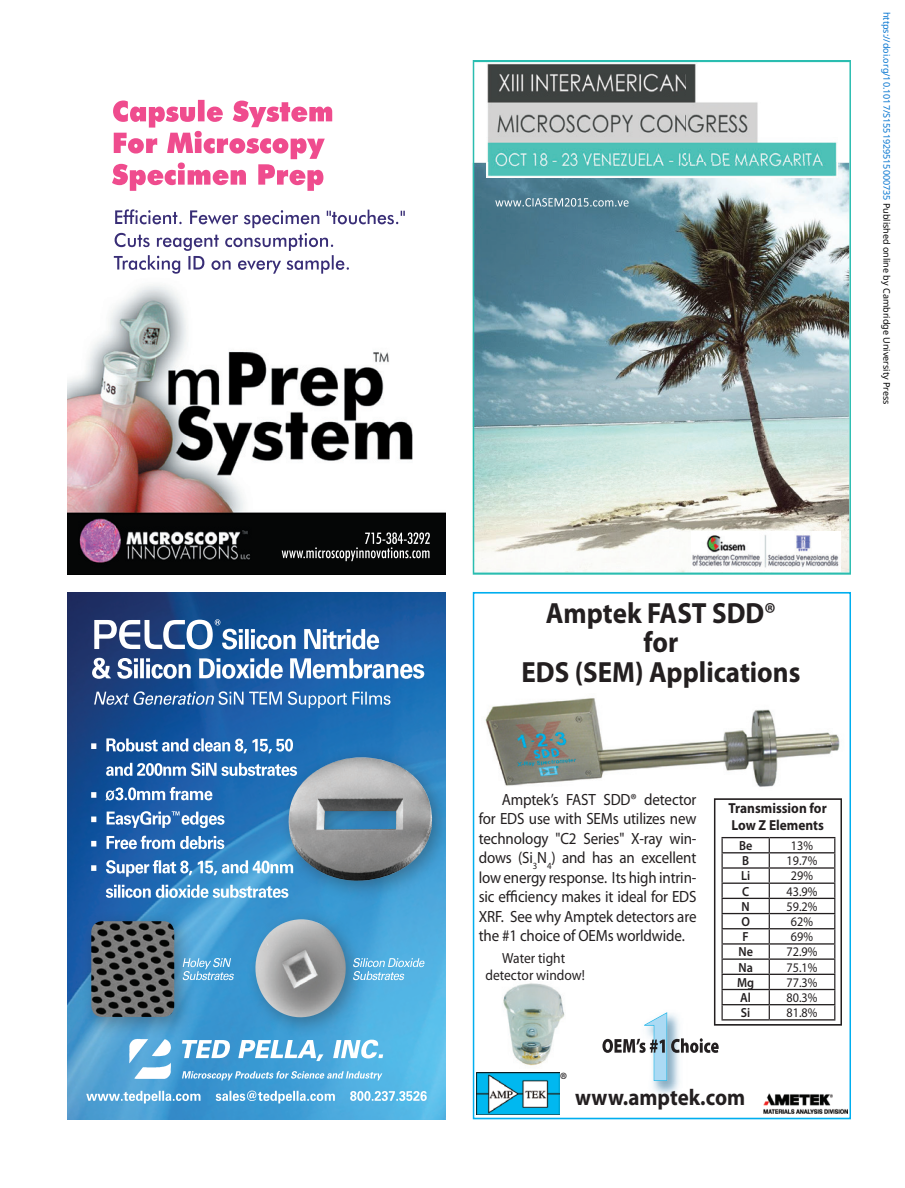
<style>
.page{position:relative;width:905px;height:1188px;background:#fff}
.page>*{position:absolute;margin:0;border:0;box-sizing:border-box;transform-origin:0 0}
.t1{font:700 29.25px/29.2px "Myriad Pro";color:#231f20;text-align:center;scale:.92 1}
.t2{font:700 22.8px "Myriad Pro";color:#231f20;scale:.92 1}
.t3{font:19.5px "Myriad Pro";color:#231f20;scale:.92 1}
.t4{font:16.35px/19.5px "Myriad Pro";letter-spacing:-.01em;color:#231f20;text-align:justify;scale:.92 1}
.t5{font:14.7px/17.5px "Myriad Pro";color:#231f20;text-align:center;scale:.92 1}
.t6{font:700 14.55px/17.4px "Myriad Pro";color:#231f20;scale:.92 1}
.t7{font:13.2px "Myriad Pro";color:#231f20;scale:.92 1}
.t8{font:600 13.2px "Myriad Pro";color:#231f20;scale:.92 1}
.t9{font:9px "Noto Sans";color:#0172cf}
.s1{color:#000}
.s2{font-weight:600}
</style>
<div class="page">
<img style="left:485px;top:698px;width:355px;height:89px">
<img style="left:624px;top:1081px;width:82px;height:39px">
<img style="left:476px;top:1072px;width:84px;height:43px">
<div style="left:714px;top:798px;width:128px;height:228px;border:2px solid #231f20"></div>
<hr style="left:721px;top:837px;width:48px;height:1px;background:#231f20">
<hr style="left:769px;top:837px;width:66px;height:1px;background:#231f20">
<hr style="left:721px;top:852px;width:48px;height:1px;background:#231f20">
<hr style="left:769px;top:852px;width:66px;height:1px;background:#231f20">
<hr style="left:721px;top:867px;width:48px;height:2px;background:#231f20">
<hr style="left:769px;top:867px;width:66px;height:2px;background:#231f20">
<hr style="left:721px;top:883px;width:48px;height:1px;background:#231f20">
<hr style="left:769px;top:883px;width:66px;height:1px;background:#231f20">
<hr style="left:721px;top:898px;width:48px;height:1px;background:#231f20">
<hr style="left:769px;top:898px;width:66px;height:1px;background:#231f20">
<hr style="left:721px;top:913px;width:48px;height:1px;background:#231f20">
<hr style="left:769px;top:913px;width:66px;height:1px;background:#231f20">
<hr style="left:721px;top:928px;width:48px;height:1px;background:#231f20">
<hr style="left:769px;top:928px;width:66px;height:1px;background:#231f20">
<hr style="left:721px;top:943px;width:48px;height:2px;background:#231f20">
<hr style="left:769px;top:943px;width:66px;height:2px;background:#231f20">
<hr style="left:721px;top:958px;width:48px;height:2px;background:#231f20">
<hr style="left:769px;top:958px;width:66px;height:2px;background:#231f20">
<hr style="left:721px;top:974px;width:48px;height:1px;background:#231f20">
<hr style="left:769px;top:974px;width:66px;height:1px;background:#231f20">
<hr style="left:721px;top:989px;width:48px;height:1px;background:#231f20">
<hr style="left:769px;top:989px;width:66px;height:1px;background:#231f20">
<hr style="left:721px;top:1004px;width:48px;height:1px;background:#231f20">
<svg style="left:602px;top:838px;width:120px;height:243px"></svg>
<hr style="left:769px;top:1004px;width:66px;height:1px;background:#231f20">
<svg style="left:768px;top:838px;width:1px;height:181px"></svg>
<svg style="left:834px;top:838px;width:1px;height:181px"></svg>
<hr style="left:721px;top:1019px;width:48px;height:2px;background:#231f20">
<hr style="left:769px;top:1019px;width:66px;height:2px;background:#231f20">
<img style="left:503px;top:983px;width:62px;height:83px">
<img style="left:763px;top:1093px;width:84px;height:21px">
<div style="left:473px;top:592px;width:378px;height:527px;border:2px solid #00aeef"></div>
<img style="left:472px;top:60px;width:378px;height:515px">
<img style="left:68px;top:593px;width:378px;height:526px">
<img style="left:128px;top:1039px;width:43px;height:40px">
<svg style="left:182px;top:1071px;width:200px;height:9px;background:#7cbce3"></svg>
<svg style="left:182px;top:1040px;width:201px;height:21px"></svg>
<svg style="left:86px;top:1091px;width:341px;height:12px;background:#7fbee3"></svg>
<svg style="left:106px;top:885px;width:172px;height:13px"></svg>
<svg style="left:91px;top:860px;width:187px;height:17px"></svg>
<svg style="left:91px;top:836px;width:133px;height:13px"></svg>
<svg style="left:91px;top:811px;width:133px;height:17px"></svg>
<svg style="left:91px;top:787px;width:121px;height:14px"></svg>
<svg style="left:106px;top:763px;width:172px;height:13px"></svg>
<svg style="left:91px;top:738px;width:202px;height:15px"></svg>
<svg style="left:94px;top:691px;width:296px;height:17px;background:#4d7fb6"></svg>
<svg style="left:92px;top:658px;width:332px;height:21px"></svg>
<svg style="left:94px;top:619px;width:285px;height:31px"></svg>
<div style="left:278px;top:746px;width:168px;height:156px;background:#231f20;opacity:.35"></div>
<img style="left:284px;top:757px;width:153px;height:128px">
<div style="left:81px;top:910px;width:113px;height:129px;background:#231f20;opacity:.35"></div>
<img style="left:91px;top:921px;width:83px;height:96px">
<div style="left:245px;top:908px;width:120px;height:131px;background:#231f20;opacity:.35"></div>
<img style="left:253px;top:919px;width:94px;height:99px">
<svg style="left:183px;top:958px;width:51px;height:22px"></svg>
<svg style="left:353px;top:958px;width:72px;height:22px;background:#76bfe6"></svg>
<img style="left:68px;top:99px;width:378px;height:475px">
<img style="left:113px;top:100px;width:219px;height:22px">
<img style="left:392px;top:532px;width:38px;height:12px">
<img style="left:115px;top:209px;width:290px;height:15px">
<p class="t9" style="left:893px;top:12px;width:394px;rotate:90deg">https://doi.org/10.1017/S1551929515000735 <span class="s1">Published online by Cambridge University Press</span></p>
<p class="t1" style="left:521px;top:598px;width:305px">Amptek FAST SDD<span class="s2">®<br></span>for<br>EDS (SEM) Applications</p>
<p class="t4" style="left:478px;top:789px;width:238px;text-indent:23px">Amptek’s FAST SDD® detector for EDS use with SEMs utilizes new technology "C2 Series" X-ray win&shy;dows (Si<sub>3</sub>N<sub>4</sub>) and has an excellent low energy response. Its high intrin&shy;sic efficiency makes it ideal for EDS XRF. See why Amptek detectors are the #1 choice of OEMs worldwide.</p>
<p class="t5" style="left:485px;top:949px;width:110px">Water tight detector window!</p>
<p class="t3" style="left:559px;top:1067px;width:10px">®</p>
<p class="t6" style="left:728px;top:799px;width:108px">Transmission for<br>Low Z Elements</p>
<p class="t8" style="left:739px;top:837px;width:16px">Be</p>
<p class="t7" style="left:791px;top:838px;width:26px">13%</p>
<p class="t8" style="left:742px;top:852px;width:9px">B</p>
<p class="t7" style="left:786px;top:853px;width:35px">19.7%</p>
<p class="t8" style="left:741px;top:868px;width:11px">Li</p>
<p class="t7" style="left:791px;top:868px;width:26px">29%</p>
<p class="t8" style="left:742px;top:883px;width:9px">C</p>
<p class="t7" style="left:786px;top:883px;width:35px">43.9%</p>
<p class="t8" style="left:741px;top:898px;width:10px">N</p>
<p class="t7" style="left:786px;top:898px;width:35px">59.2%</p>
<p class="t8" style="left:741px;top:913px;width:11px">O</p>
<p class="t7" style="left:791px;top:913px;width:26px">62%</p>
<p class="t8" style="left:742px;top:928px;width:8px">F</p>
<p class="t7" style="left:791px;top:929px;width:26px">69%</p>
<p class="t8" style="left:738px;top:944px;width:17px">Ne</p>
<p class="t7" style="left:786px;top:944px;width:35px">72.9%</p>
<p class="t8" style="left:738px;top:959px;width:17px">Na</p>
<p class="t7" style="left:786px;top:959px;width:35px">75.1%</p>
<p class="t8" style="left:737px;top:974px;width:20px">Mg</p>
<p class="t7" style="left:786px;top:974px;width:35px">77.3%</p>
<p class="t8" style="left:740px;top:989px;width:13px">Al</p>
<p class="t7" style="left:786px;top:989px;width:35px">80.3%</p>
<p class="t8" style="left:741px;top:1004px;width:12px">Si</p>
<p class="t7" style="left:786px;top:1005px;width:35px">81.8%</p>
<p class="t2" style="left:575px;top:1082px;width:186px">www.amptek.com</p>
</div>
